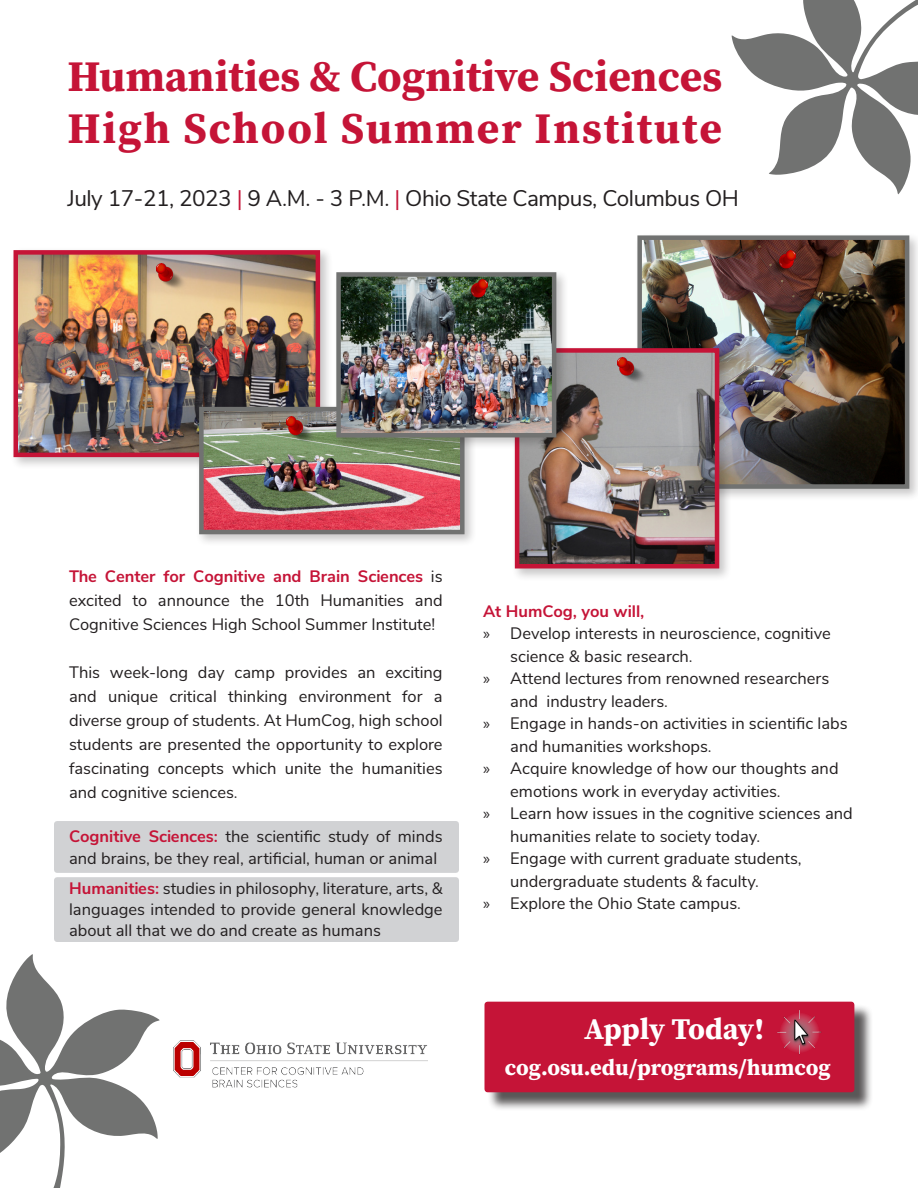
<style>
.page{position:relative;width:918px;height:1188px;background:#fff}
.page>*{position:absolute;margin:0;border:0;box-sizing:border-box;transform-origin:0 0}
.t1{font:700 43.5px/52.2px "Buckeye Serif";color:#c51437}
.t2{font:700 30px "Buckeye Serif";letter-spacing:-.01em;color:#fff}
.t3{font:22.5px "Buckeye Sans";letter-spacing:-.02em;color:#231f20}
.t4{font:700 22.5px "Buckeye Serif";color:#fff}
.t5{font:16.5px/24px "Buckeye Sans";color:#231f20}
.t6{font:700 16.5px "Buckeye Sans";color:#c51437}
.s1{color:#c51437}
.s2{font-weight:700;color:#c51437}
.s3{font-family:"Myriad Pro"}
</style>
<div class="page">
<div style="left:54px;top:877px;width:405px;height:65px;background:#d1d2d4"></div>
<svg style="left:732px;top:0;width:186px;height:194px"></svg>
<svg style="left:0;top:954px;width:160px;height:234px"></svg>
<div style="left:54px;top:821px;width:405px;height:52px;background:#d1d2d4"></div>
<div style="left:10px;top:247px;width:323px;height:223px;background:#231f20;opacity:.25"></div>
<img style="left:19px;top:255px;width:296px;height:197px">
<div style="left:14px;top:250px;width:306px;height:207px;border:4px solid #c51437"></div>
<div style="left:196px;top:403px;width:282px;height:144px;background:#231f20;opacity:.25"></div>
<img style="left:204px;top:412px;width:256px;height:117px">
<div style="left:199px;top:407px;width:266px;height:127px;border:4px solid #717271"></div>
<div style="left:634px;top:232px;width:284px;height:270px;background:#231f20;opacity:.25"></div>
<img style="left:642px;top:240px;width:262px;height:244px">
<div style="left:637px;top:235px;width:272px;height:254px;border:4px solid #717271"></div>
<div style="left:511px;top:345px;width:221px;height:236px;background:#231f20;opacity:.25"></div>
<img style="left:520px;top:353px;width:194px;height:210px">
<div style="left:515px;top:348px;width:204px;height:220px;border:4px solid #c51437"></div>
<div style="left:333px;top:269px;width:236px;height:181px;background:#231f20;opacity:.25"></div>
<img style="left:341px;top:277px;width:210px;height:155px">
<div style="left:336px;top:272px;width:220px;height:165px;border:4px solid #717271"></div>
<div style="left:487px;top:1004px;width:386px;height:107px;background:#231f20;opacity:.75"></div>
<div style="left:484px;top:1002px;width:370px;height:90px;background:#c51437"></div>
<img style="left:777px;top:1010px;width:45px;height:44px">
<img style="left:764px;top:250px;width:32px;height:29px">
<img style="left:456px;top:279px;width:32px;height:30px">
<img style="left:286px;top:417px;width:31px;height:29px">
<img style="left:617px;top:358px;width:31px;height:29px">
<img style="left:156px;top:263px;width:32px;height:30px">
<img style="left:174px;top:1041px;width:254px;height:47px">
<p class="t1" style="left:68px;top:50px;width:656px">Humanities &amp; Cognitive Sciences<br>High School Summer Institute</p>
<p class="t3" style="left:68px;top:182px;width:673px">July 17-21, 2023 <span class="s1">|</span> 9 A.M. - 3 P.M. <span class="s1">|</span> Ohio State Campus, Columbus OH</p>
<p class="t5" style="left:69px;top:563px;width:375px;text-align:justify"><span class="s2">The Center for Cognitive and Brain Sciences</span> is excited to announce the 10th Humanities and Cognitive Sciences High School Summer Institute!</p>
<p class="t5" style="left:69px;top:659px;width:375px;text-align:justify">This week-long day camp provides an exciting and unique critical thinking environment for a diverse group of students. At HumCog, high school students are presented the opportunity to explore fascinating concepts which unite the humanities and cognitive sciences.</p>
<p class="t5" style="left:69px;top:824px;width:375px;line-height:22.5px"><span class="s2">Cognitive Sciences:</span> the scientific study of minds and brains, be they real, artificial, human or animal</p>
<p class="t5" style="left:69px;top:877px;width:375px;line-height:21px;text-align:justify"><span class="s2">Humanities:</span> studies in philosophy, literature, arts, &amp; languages intended to provide general knowledge about all that we do and create as humans</p>
<p class="t6" style="left:483px;top:599px;width:163px">At HumCog, you will,</p>
<p class="t5" style="left:510px;top:621px;width:322px;line-height:22.5px;text-indent:-27px"><span class="s3">»</span> Develop interests in neuroscience, cognitive science &amp; basic research.</p>
<p class="t5" style="left:510px;top:666px;width:321px;line-height:22.5px;text-indent:-27px"><span class="s3">»</span> Attend lectures from renowned researchers and industry leaders.</p>
<p class="t5" style="left:510px;top:711px;width:339px;line-height:22.5px;text-indent:-27px"><span class="s3">»</span> Engage in hands-on activities in scientific labs and humanities workshops.</p>
<p class="t5" style="left:510px;top:756px;width:330px;line-height:22.5px;text-indent:-27px"><span class="s3">»</span> Acquire knowledge of how our thoughts and emotions work in everyday activities.</p>
<p class="t5" style="left:510px;top:801px;width:344px;line-height:22.5px;text-indent:-27px"><span class="s3">»</span> Learn how issues in the cognitive sciences and humanities relate to society today.</p>
<p class="t5" style="left:510px;top:846px;width:293px;line-height:22.5px;text-indent:-27px"><span class="s3">»</span> Engage with current graduate students, undergraduate students &amp; faculty.</p>
<p class="t5" style="left:483px;top:890px;width:259px"><span class="s3">»</span> Explore the Ohio State campus.</p>
<p class="t2" style="left:584px;top:1008px;width:182px">Apply Today!</p>
<p class="t4" style="left:505px;top:1052px;width:327px">cog.osu.edu/programs/humcog</p>
</div>
